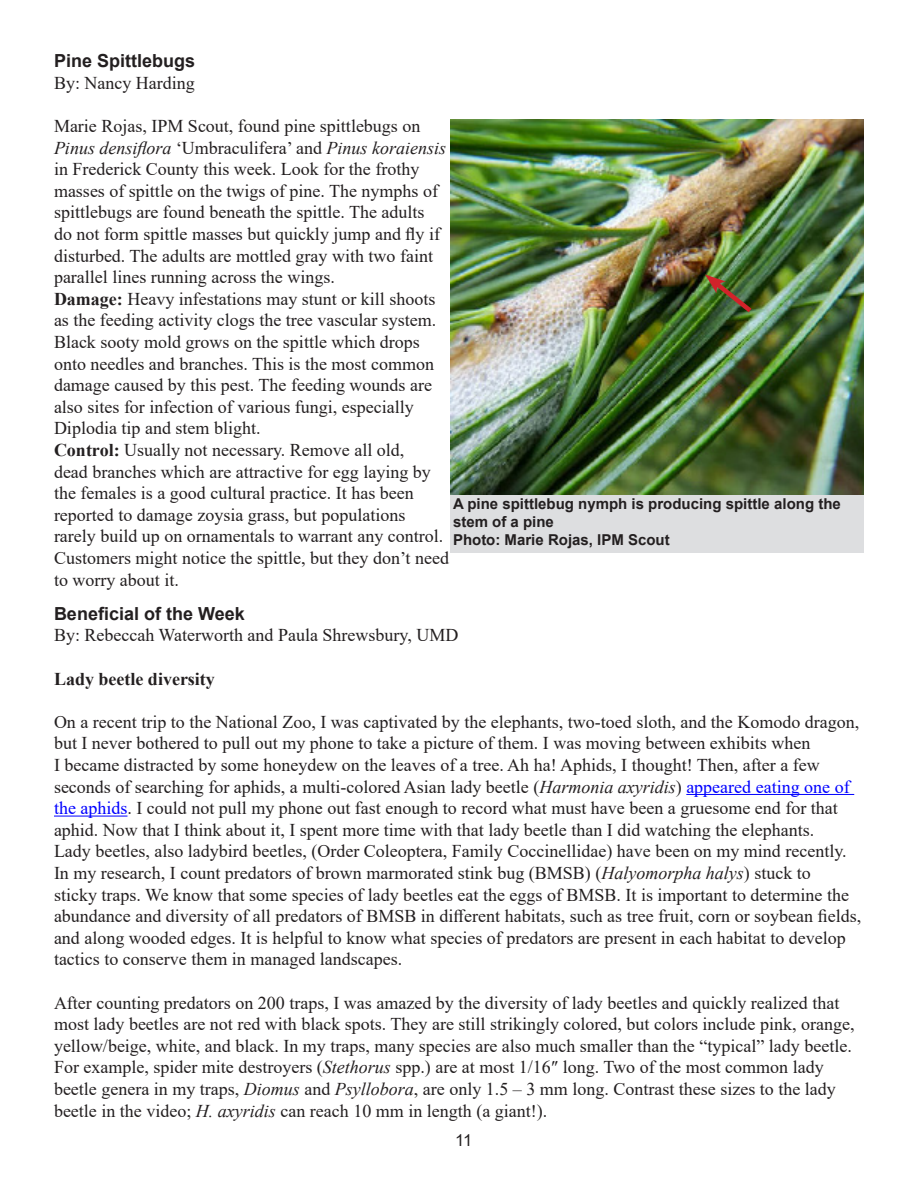
<style>
.page{position:relative;width:918px;height:1188px;background:#fff}
.page>*{position:absolute;margin:0;border:0;box-sizing:border-box;transform-origin:0 0}
.t1{font:18px/21.6px "Times New Roman";color:#231f20}
.Headline{font:700 18px "Arial";color:#231f20}
.t2{font:700 18px "Times New Roman";color:#231f20}
.t3{font:16.5px "Arial";color:#231f20}
.Photo_credit{font:700 15px/18px "Arial";color:#231f20}
.s1{font-style:italic}
.s2{font-weight:700}
.s3{color:#00f}
</style>
<div class="page">
<img style="left:450px;top:119px;width:414px;height:376px">
<div style="left:450px;top:495px;width:414px;height:58px;background:#dddee0"></div>
<img style="left:705px;top:274px;width:51px;height:43px">
<hr style="left:686px;top:794px;width:168px;height:1px;background:#00f">
<hr style="left:54px;top:816px;width:73px;height:1px;background:#00f">
<p class="Headline" style="left:54px;top:48px;width:143px">Pine Spittlebugs</p>
<p class="t1" style="left:54px;top:71px;width:142px">By: Nancy Harding</p>
<p class="t1" style="left:54px;top:115px;width:394px">Marie Rojas, IPM Scout, found pine spittlebugs on <span class="s1">Pinus densiflora</span> ‘Umbraculifera’ and <span class="s1">Pinus koraiensis </span>in Frederick County this week. Look for the frothy masses of spittle on the twigs of pine. The nymphs of spittlebugs are found beneath the spittle. The adults do not form spittle masses but quickly jump and fly if disturbed. The adults are mottled gray with two faint parallel lines running across the wings.</p>
<p class="t1" style="left:54px;top:287px;width:384px"><span class="s2">Damage:</span> Heavy infestations may stunt or kill shoots as the feeding activity clogs the tree vascular system.<br>Black sooty mold grows on the spittle which drops onto needles and branches. This is the most common damage caused by this pest. The feeding wounds are also sites for infection of various fungi, especially Diplodia tip and stem blight.</p>
<p class="t1" style="left:54px;top:439px;width:397px"><span class="s2">Control:</span> Usually not necessary. Remove all old,<br>dead branches which are attractive for egg laying by the females is a good cultural practice. It has been reported to damage zoysia grass, but populations rarely build up on ornamentals to warrant any control.<br>Customers might notice the spittle, but they don’t need to worry about it.</p>
<p class="Photo_credit" style="left:453px;top:495px;width:389px">A pine spittlebug nymph is producing spittle along the stem of a pine</p>
<p class="Photo_credit" style="left:453px;top:531px;width:218px">Photo: Marie Rojas, IPM Scout</p>
<p class="Headline" style="left:54px;top:601px;width:192px">Beneficial of the Week</p>
<p class="t1" style="left:54px;top:624px;width:406px">By: Rebeccah Waterworth and Paula Shrewsbury, UMD</p>
<p class="t2" style="left:54px;top:665px;width:162px">Lady beetle diversity</p>
<p class="t1" style="left:54px;top:710px;width:807px">On a recent trip to the National Zoo, I was captivated by the elephants, two-toed sloth, and the Komodo dragon, but I never bothered to pull out my phone to take a picture of them. I was moving between exhibits when<br>I became distracted by some honeydew on the leaves of a tree. Ah ha! Aphids, I thought! Then, after a few seconds of searching for aphids, a multi-colored Asian lady beetle (<span class="s1">Harmonia axyridis</span>) <span class="s3">appeared eating one of the aphids</span>. I could not pull my phone out fast enough to record what must have been a gruesome end for that aphid. Now that I think about it, I spent more time with that lady beetle than I did watching the elephants.</p>
<p class="t1" style="left:54px;top:840px;width:809px">Lady beetles, also ladybird beetles, (Order Coleoptera, Family Coccinellidae) have been on my mind recently.<br>In my research, I count predators of brown marmorated stink bug (BMSB) (<span class="s1">Halyomorpha halys</span>) stuck to<br>sticky traps. We know that some species of lady beetles eat the eggs of BMSB. It is important to determine the abundance and diversity of all predators of BMSB in different habitats, such as tree fruit, corn or soybean fields, and along wooded edges. It is helpful to know what species of predators are present in each habitat to develop tactics to conserve them in managed landscapes.</p>
<p class="t1" style="left:54px;top:991px;width:802px">After counting predators on 200 traps, I was amazed by the diversity of lady beetles and quickly realized that most lady beetles are not red with black spots. They are still strikingly colored, but colors include pink, orange, yellow/beige, white, and black. In my traps, many species are also much smaller than the “typical” lady beetle.<br>For example, spider mite destroyers (<span class="s1">Stethorus</span> spp.) are at most 1/16″ long. Two of the most common lady beetle genera in my traps, <span class="s1">Diomus</span> and <span class="s1">Psyllobora</span>, are only 1.5 – 3 mm long. Contrast these sizes to the lady beetle in the video; <span class="s1">H. axyridis</span> can reach 10 mm in length (a giant!).</p>
<p class="t3" style="left:455px;top:1129px;width:19px">11</p>
</div>
